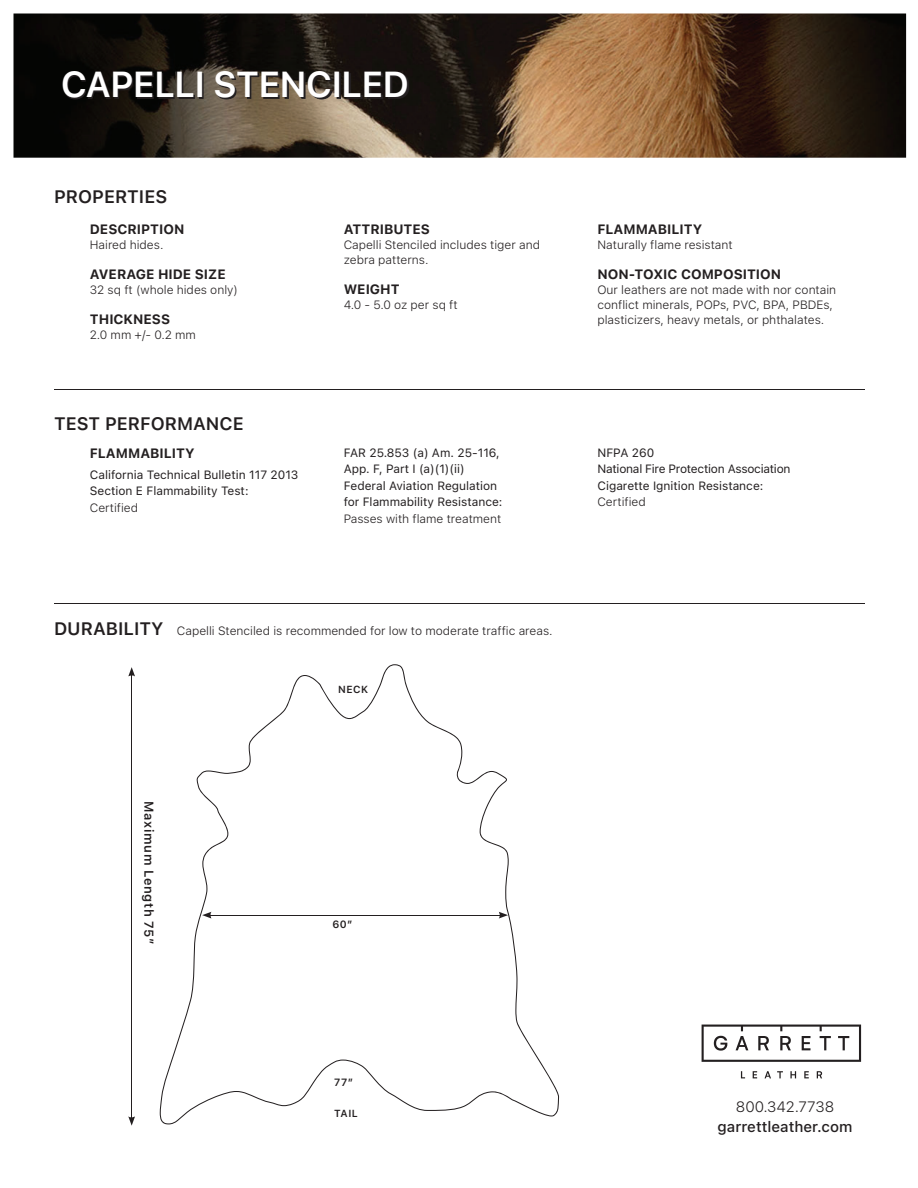
<style>
.page{position:relative;width:918px;height:1188px;background:#fff}
.page>*{position:absolute;margin:0;border:0;box-sizing:border-box;transform-origin:0 0}
.t1{font:600 36px "SF Pro Text";letter-spacing:-.025em;color:#fff}
.t2{font:600 18px "SF Pro Text";color:#231f20}
.t3{font:500 15px "SF Pro Text";color:#231f20}
.t4{font:300 15px "SF Pro Text";color:#231f20}
.t5{font:700 13.5px "SF Pro Text";color:#231f20}
.t6{font:600 12.75px "SF Pro Text";letter-spacing:.05em;color:#231f20}
.t7{font:300 12px/15px "SF Pro Text";color:#231f20}
.t8{font:12px/16.5px "SF Pro Text";color:#231f20}
.t9{font:600 10.5px "SF Pro Text";color:#231f20}
.t10{font:600 10.2px "SF Pro Text";letter-spacing:.05em;color:#231f20}
.s1{font-weight:600;font-size:18px}
</style>
<div class="page">
<img style="left:14px;top:14px;width:892px;height:144px">
<img style="left:64px;top:73px;width:345px;height:26px">
<svg style="left:160px;top:664px;width:399px;height:460px"></svg>
<hr style="left:209px;top:915px;width:292px;height:1px;background:#231f20">
<svg style="left:202px;top:912px;width:10px;height:7px"></svg>
<svg style="left:499px;top:912px;width:9px;height:7px"></svg>
<hr style="left:131px;top:674px;width:1px;height:445px;background:#231f20">
<svg style="left:128px;top:667px;width:7px;height:9px"></svg>
<svg style="left:128px;top:1116px;width:7px;height:10px"></svg>
<hr style="left:54px;top:389px;width:810px;height:1px;background:#231f20">
<hr style="left:54px;top:603px;width:810px;height:1px;background:#231f20">
<svg style="left:702px;top:1025px;width:159px;height:37px"></svg>
<svg style="left:741px;top:1071px;width:81px;height:7px"></svg>
<h1 class="t1" style="left:61px;top:63px;width:350px">CAPELLI STENCILED</h1>
<h2 class="t2" style="left:54px;top:186px;width:115px">PROPERTIES</h2>
<p class="t5" style="left:90px;top:222px;width:96px">DESCRIPTION</p>
<p class="t7" style="left:90px;top:238px;width:75px">Haired hides.</p>
<p class="t5" style="left:90px;top:267px;width:137px">AVERAGE HIDE SIZE</p>
<p class="t7" style="left:90px;top:283px;width:150px">32 sq ft (whole hides only)</p>
<p class="t5" style="left:90px;top:312px;width:82px">THICKNESS</p>
<p class="t7" style="left:90px;top:328px;width:107px">2.0 mm +/- 0.2 mm</p>
<h2 class="t2" style="left:54px;top:414px;width:191px">TEST PERFORMANCE</h2>
<p class="t5" style="left:90px;top:445px;width:106px">FLAMMABILITY</p>
<p class="t8" style="left:90px;top:467px;width:210px">California Technical Bulletin 117 2013<br>Section E Flammability Test:</p>
<p class="t7" style="left:90px;top:500px;width:50px">Certified</p>
<p class="t5" style="left:344px;top:222px;width:88px">ATTRIBUTES</p>
<p class="t7" style="left:344px;top:238px;width:198px">Capelli Stenciled includes tiger and zebra patterns.</p>
<p class="t5" style="left:344px;top:282px;width:58px">WEIGHT</p>
<p class="t7" style="left:344px;top:298px;width:116px">4.0 - 5.0 oz per sq ft</p>
<p class="t8" style="left:344px;top:444px;width:160px">FAR 25.853 (a) Am. 25-116,<br>App. F, Part I (a)(1)(ii)<br>Federal Aviation Regulation for Flammability Resistance:</p>
<p class="t7" style="left:344px;top:511px;width:159px">Passes with flame treatment</p>
<p class="t7" style="left:54px;top:623px;width:500px"><span class="s1">DURABILITY</span> Capelli Stenciled is recommended for low to moderate traffic areas.</p>
<p class="t6" style="left:156px;top:801px;width:145px;rotate:90deg">Maximum Length 75”</p>
<p class="t10" style="left:338px;top:683px;width:32px">NECK</p>
<p class="t9" style="left:332px;top:919px;width:22px">60”</p>
<p class="t5" style="left:597px;top:222px;width:106px">FLAMMABILITY</p>
<p class="t7" style="left:597px;top:238px;width:137px">Naturally flame resistant</p>
<p class="t5" style="left:597px;top:267px;width:185px">NON-TOXIC COMPOSITION</p>
<p class="t7" style="left:597px;top:283px;width:240px">Our leathers are not made with nor contain conflict minerals, POPs, PVC, BPA, PBDEs, plasticizers, heavy metals, or phthalates.</p>
<p class="t8" style="left:597px;top:444px;width:195px">NFPA 260<br>National Fire Protection Association<br>Cigarette Ignition Resistance:</p>
<p class="t7" style="left:597px;top:494px;width:50px">Certified</p>
<p class="t9" style="left:334px;top:1076px;width:21px">77”</p>
<p class="t10" style="left:334px;top:1108px;width:25px">TAIL</p>
<p class="t4" style="left:736px;top:1098px;width:100px">800.342.7738</p>
<p class="t3" style="left:718px;top:1118px;width:136px">garrettleather.com</p>
</div>
